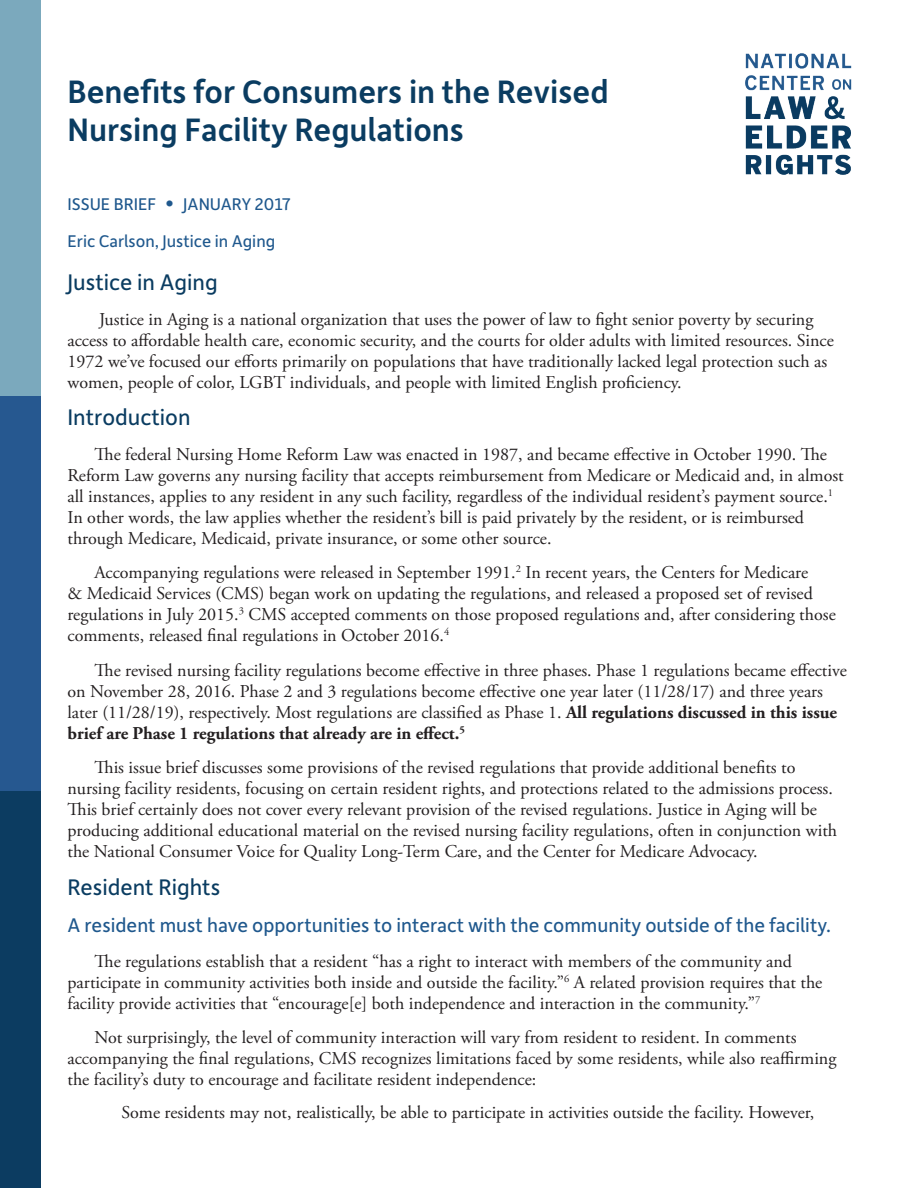
<style>
.page{position:relative;width:918px;height:1188px;background:#fff}
.page>*{position:absolute;margin:0;border:0;box-sizing:border-box;transform-origin:0 0}
.Title_Style{font:500 34.5px/37.5px "Depot New";color:#0a3c61}
.Section_Headers{font:24px "Depot New";color:#0a3c61}
.t1{font:21px "Depot New";color:#1f588d}
.Body_Text{font:18px/21px "Adobe Garamond Pro";color:#231f20}
.t2{font:18px "Depot New";color:#1f588d}
.s1{font-size:21px}
.s2{font-weight:700}
</style>
<div class="page">
<img style="left:745px;top:53px;width:107px;height:122px">
<div style="left:0;top:0;width:40px;height:396px;background:#7ba9bd"></div>
<div style="left:0;top:396px;width:40px;height:396px;background:#265890"></div>
<div style="left:0;top:792px;width:40px;height:396px;background:#0c3c61"></div>
<p class="Title_Style" style="left:68px;top:72px;width:543px">Benefits for Consumers in the Revised<br>Nursing Facility Regulations</p>
<p class="t2" style="left:68px;top:192px;width:224px">ISSUE BRIEF <span class="s1">•</span> JANUARY 2017</p>
<p class="t2" style="left:68px;top:230px;width:209px">Eric Carlson, Justice in Aging</p>
<p class="Section_Headers" style="left:68px;top:267px;width:152px">Justice in Aging</p>
<p class="Body_Text" style="left:68px;top:309px;width:768px;text-indent:32px">Justice in Aging is a national organization that uses the power of law to fight senior poverty by securing access to affordable health care, economic security, and the courts for older adults with limited resources. Since 1972 we’ve focused our efforts primarily on populations that have traditionally lacked legal protection such as women, people of color, LGBT individuals, and people with limited English proficiency.</p>
<p class="Section_Headers" style="left:68px;top:402px;width:125px">Introduction</p>
<p class="Body_Text" style="left:67px;top:444px;width:778px;text-indent:27px">The federal Nursing Home Reform Law was enacted in 1987, and became effective in October 1990. The Reform Law governs any nursing facility that accepts reimbursement from Medicare or Medicaid and, in almost all instances, applies to any resident in any such facility, regardless of the individual resident’s payment source.<sup>1<br></sup>In other words, the law applies whether the resident’s bill is paid privately by the resident, or is reimbursed through Medicare, Medicaid, private insurance, or some other source.</p>
<p class="Body_Text" style="left:68px;top:563px;width:770px;text-indent:27px">Accompanying regulations were released in September 1991.<sup>2</sup> In recent years, the Centers for Medicare<br>&amp; Medicaid Services (CMS) began work on updating the regulations, and released a proposed set of revised regulations in July 2015.<sup>3</sup> CMS accepted comments on those proposed regulations and, after considering those comments, released final regulations in October 2016.<sup>4</sup></p>
<p class="Body_Text" style="left:68px;top:660px;width:781px;text-indent:27px">The revised nursing facility regulations become effective in three phases. Phase 1 regulations became effective on November 28, 2016. Phase 2 and 3 regulations become effective one year later (11/28/17) and three years later (11/28/19), respectively. Most regulations are classified as Phase 1. <span class="s2">All regulations discussed in this issue brief are Phase 1 regulations that already are in effect.</span><sup>5</sup></p>
<p class="Body_Text" style="left:68px;top:758px;width:771px;text-indent:27px">This issue brief discusses some provisions of the revised regulations that provide additional benefits to nursing facility residents, focusing on certain resident rights, and protections related to the admissions process.<br>This brief certainly does not cover every relevant provision of the revised regulations. Justice in Aging will be producing additional educational material on the revised nursing facility regulations, often in conjunction with the National Consumer Voice for Quality Long-Term Care, and the Center for Medicare Advocacy.</p>
<p class="Section_Headers" style="left:68px;top:871px;width:154px">Resident Rights</p>
<p class="t1" style="left:68px;top:912px;width:765px">A resident must have opportunities to interact with the community outside of the facility.</p>
<p class="Body_Text" style="left:67px;top:951px;width:756px;text-indent:27px">The regulations establish that a resident “has a right to interact with members of the community and participate in community activities both inside and outside the facility.”<sup>6</sup> A related provision requires that the facility provide activities that “encourage[e] both independence and interaction in the community.”<sup>7</sup></p>
<p class="Body_Text" style="left:68px;top:1028px;width:770px;text-indent:27px">Not surprisingly, the level of community interaction will vary from resident to resident. In comments accompanying the final regulations, CMS recognizes limitations faced by some residents, while also reaffirming the facility’s duty to encourage and facilitate resident independence:</p>
<p class="Body_Text" style="left:122px;top:1103px;width:694px">Some residents may not, realistically, be able to participate in activities outside the facility. However,</p>
</div>
